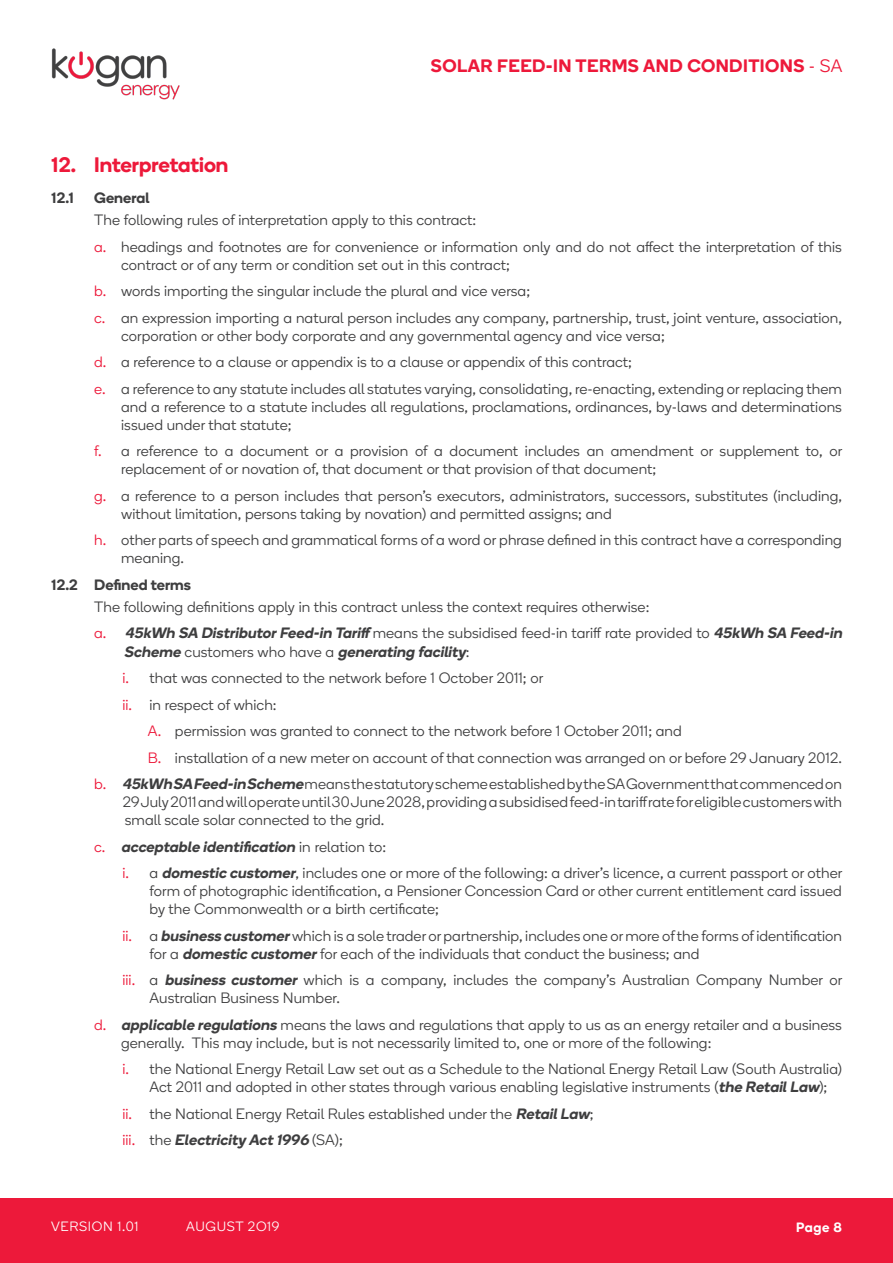
<style>
.page{position:relative;width:893px;height:1263px;background:#fff}
.page>*{position:absolute;margin:0;border:0;box-sizing:border-box;transform-origin:0 0}
.heading_line{font:600 21px "Boing";color:#ed193a}
.t1{font:600 18px "Boing";letter-spacing:.025em;color:#ed193a}
.indent_10mm_para{font:300 15px/18px "Boing";letter-spacing:.005em;color:#3e3e3f}
.t2{font:italic 600 15px/18px "Boing";color:#3e3e3f}
.sub_sub{font:600 15px "Boing";letter-spacing:.005em;color:#3e3e3f}
.t3{font:300 13.5px "Boing";letter-spacing:.05em;color:#fff}
.t4{font:600 13.5px "Boing";color:#fff}
.s1{font-weight:300}
.s2{color:#ed193a}
.s3{font-weight:300;font-style:normal;color:#ed193a}
.s4{font-weight:300;font-style:normal}
.s5{font-weight:600;font-style:italic}
</style>
<div class="page">
<div style="left:0;top:1198px;width:893px;height:65px;background:#ed193a"></div>
<img style="left:51px;top:48px;width:129px;height:52px">
<p class="t1" style="left:431px;top:54px;width:413px">SOLAR FEED-IN TERMS AND CONDITIONS <span class="s1">- SA</span></p>
<p class="heading_line" style="left:52px;top:150px;width:178px">12. Interpretation</p>
<p class="sub_sub" style="left:52px;top:187px;width:24px">12.1</p>
<p class="sub_sub" style="left:94px;top:187px;width:57px">General</p>
<p class="indent_10mm_para" style="left:94px;top:211px;width:384px">The following rules of interpretation apply to this contract:</p>
<p class="indent_10mm_para" style="left:121px;top:237px;width:722px;text-indent:-27px"><span class="s2">a.</span> headings and footnotes are for convenience or information only and do not affect the interpretation of this contract or of any term or condition set out in this contract;</p>
<p class="indent_10mm_para" style="left:94px;top:282px;width:437px"><span class="s2">b.</span> words importing the singular include the plural and vice versa;</p>
<p class="indent_10mm_para" style="left:121px;top:308px;width:722px;text-indent:-27px"><span class="s2">c.</span> an expression importing a natural person includes any company, partnership, trust, joint venture, association, corporation or other body corporate and any governmental agency and vice versa;</p>
<p class="indent_10mm_para" style="left:94px;top:353px;width:539px"><span class="s2">d.</span> a reference to a clause or appendix is to a clause or appendix of this contract;</p>
<p class="indent_10mm_para" style="left:121px;top:379px;width:722px;text-align:justify;text-indent:-27px"><span class="s2">e.</span> a reference to any statute includes all statutes varying, consolidating, re-enacting, extending or replacing them and a reference to a statute includes all regulations, proclamations, ordinances, by-laws and determinations issued under that statute;</p>
<p class="indent_10mm_para" style="left:121px;top:442px;width:723px;text-indent:-27px"><span class="s2">f.</span> a reference to a document or a provision of a document includes an amendment or supplement to, or replacement of or novation of, that document or that provision of that document;</p>
<p class="indent_10mm_para" style="left:121px;top:486px;width:722px;text-indent:-27px"><span class="s2">g.</span> a reference to a person includes that person’s executors, administrators, successors, substitutes (including, without limitation, persons taking by novation) and permitted assigns; and</p>
<p class="indent_10mm_para" style="left:121px;top:531px;width:722px;text-indent:-27px"><span class="s2">h.</span> other parts of speech and grammatical forms of a word or phrase defined in this contract have a corresponding meaning.</p>
<p class="sub_sub" style="left:52px;top:574px;width:141px">12.2 Defined terms</p>
<p class="indent_10mm_para" style="left:94px;top:598px;width:557px">The following definitions apply in this contract unless the context requires otherwise:</p>
<p class="t2" style="left:124px;top:624px;width:723px;text-indent:-30px"><span class="s3">a.</span> 45kWh SA DistributorFeed-in Tariff <span class="s4">means the subsidised feed-in tariff rate provided to</span> 45kWh SA Feed-in<br>Scheme <span class="s4">c u s t o m e r s w h o h a v e a</span> generating facility<span class="s4">:</span></p>
<p class="indent_10mm_para" style="left:122px;top:669px;width:422px"><span class="s2">i.</span> that was connected to the network before 1 October 2011; or</p>
<p class="indent_10mm_para" style="left:122px;top:695px;width:156px"><span class="s2">ii.</span> in respect of which:</p>
<p class="indent_10mm_para" style="left:148px;top:722px;width:535px"><span class="s2">A.</span> permission was granted to connect to the network before 1 October 2011; and</p>
<p class="indent_10mm_para" style="left:148px;top:748px;width:695px"><span class="s2">B.</span> installation of a new meter on account of that connection was arranged on or before 29 January 2012.</p>
<p class="indent_10mm_para" style="left:123px;top:775px;width:721px;text-align:justify;text-indent:-29px"><span class="s2">b.</span> <span class="s5">45kWh SA Feed-in Scheme</span> means the statutory scheme established by the SA Government that commenced on 29 July 2011 and will operate until 30 June 2028, providing a subsidised feed-in tariff rate for eligible customers with small scale solar connected to the grid.</p>
<p class="t2" style="left:94px;top:837px;width:294px"><span class="s3">c .</span> acceptable identification <span class="s4">i n r e l a t i o n t o :</span></p>
<p class="indent_10mm_para" style="left:149px;top:864px;width:694px;text-align:justify;text-indent:-27px"><span class="s2">i.</span> a <span class="s5">domestic customer</span>, includes one or more of the following: a driver’s licence, a current passport or other form of photographic identification, a Pensioner Concession Card or other current entitlement card issued by the Commonwealth or a birth certificate;</p>
<p class="indent_10mm_para" style="left:149px;top:926px;width:694px;text-indent:-27px"><span class="s2">ii.</span> a <span class="s5">business customer</span>which is a sole trader or partnership, includes one or more of the forms of identification for a <span class="s5">domestic customer</span>for each of the individuals that conduct the business; and</p>
<p class="indent_10mm_para" style="left:149px;top:971px;width:694px;text-indent:-27px"><span class="s2">iii.</span> a <span class="s5">business customer</span> which is a company, includes the company’s Australian Company Number or<br>Australian Business Number.</p>
<p class="indent_10mm_para" style="left:121px;top:1015px;width:722px;text-indent:-27px"><span class="s2">d.</span> <span class="s5">applicable regulations</span> means the laws and regulations that apply to us as an energy retailer and a business generally. This may include, but is not necessarily limited to, one or more of the following:</p>
<p class="indent_10mm_para" style="left:149px;top:1060px;width:694px;text-indent:-27px"><span class="s2">i.</span> the National Energy Retail Law set out as a Schedule to the National Energy Retail Law (South Australia)<br>Act 2011 and adopted in other states through various enabling legislative instruments (<span class="s5">the RetailLaw</span>);</p>
<p class="indent_10mm_para" style="left:122px;top:1104px;width:473px"><span class="s2">ii.</span> the National Energy Retail Rules established under the <span class="s5">RetailLaw</span>;</p>
<p class="t2" style="left:122px;top:1130px;width:222px"><span class="s3">i i i .</span> <span class="s4">t h e</span> Electricity Act 1996 <span class="s4">( S A ) ;</span></p>
<p class="t3" style="left:51px;top:1218px;width:89px">VERSION 1.01</p>
<p class="t3" style="left:186px;top:1218px;width:95px">AUGUST 2O19</p>
<p class="t4" style="left:796px;top:1218px;width:47px">Page 8</p>
</div>
